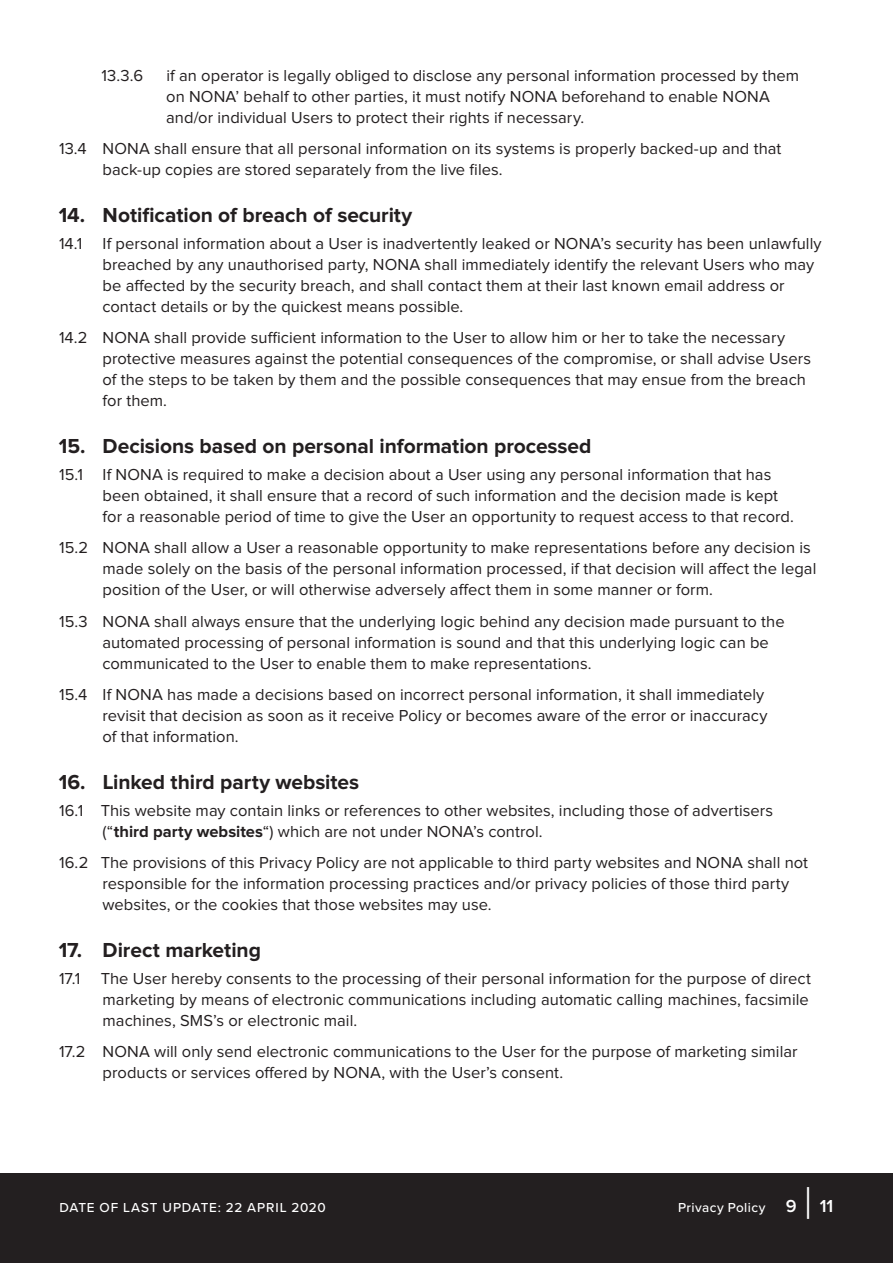
<style>
.page{position:relative;width:893px;height:1263px;background:#fff}
.page>*{position:absolute;margin:0;border:0;box-sizing:border-box;transform-origin:0 0}
.t1{font:300 45px "Proxima Nova";color:#fff}
.t2{font:700 21px "Proxima Nova";letter-spacing:-.005em;color:#231f20}
.t3{font:600 18px "Proxima Nova";color:#fff}
.t4{font:16.5px/21px "Proxima Nova";letter-spacing:.005em;color:#231f20}
.t5{font:500 13.5px "Proxima Nova";letter-spacing:.05em;color:#fff}
.t6{font:500 13.5px "Proxima Nova";letter-spacing:.03em;color:#fff}
.s1{font-weight:700}
</style>
<div class="page">
<div style="left:0;top:1174px;width:893px;height:89px;background:#231f20"></div>
<p class="t4" style="left:102px;top:65px;width:43px">13.3.6</p>
<p class="t4" style="left:166px;top:65px;width:634px">if an operator is legally obliged to disclose any personal information processed by them on NONA’ behalf to other parties, it must notify NONA beforehand to enable NONA and/or individual Users to protect their rights if necessary.</p>
<p class="t4" style="left:103px;top:139px;width:680px;text-indent:-44px">13.4 NONA shall ensure that all personal information on its systems is properly backed-up and that back-up copies are stored separately from the live files.</p>
<p class="t2" style="left:59px;top:205px;width:355px">14. Notification of breach of security</p>
<p class="t4" style="left:102px;top:233px;width:721px;text-indent:-43px">14.1 If personal information about a User is inadvertently leaked or NONA’s security has been unlawfully breached by any unauthorised party, NONA shall immediately identify the relevant Users who may be affected by the security breach, and shall contact them at their last known email address or contact details or by the quickest means possible.</p>
<p class="t4" style="left:102px;top:328px;width:710px;text-indent:-43px">14.2 NONA shall provide sufficient information to the User to allow him or her to take the necessary protective measures against the potential consequences of the compromise, or shall advise Users of the steps to be taken by them and the possible consequences that may ensue from the breach for them.</p>
<p class="t2" style="left:59px;top:436px;width:534px">15. Decisions based on personal information processed</p>
<p class="t4" style="left:103px;top:464px;width:693px;text-indent:-43px">15.1 If NONA is required to make a decision about a User using any personal information that has been obtained, it shall ensure that a record of such information and the decision made is kept for a reasonable period of time to give the User an opportunity to request access to that record.</p>
<p class="t4" style="left:103px;top:538px;width:715px;text-indent:-44px">15.2 NONA shall allow a User a reasonable opportunity to make representations before any decision is made solely on the basis of the personal information processed, if that decision will affect the legal position of the User, or will otherwise adversely affect them in some manner or form.</p>
<p class="t4" style="left:102px;top:611px;width:684px;text-indent:-43px">15.3 NONA shall always ensure that the underlying logic behind any decision made pursuant to the automated processing of personal information is sound and that this underlying logic can be communicated to the User to enable them to make representations.</p>
<p class="t4" style="left:102px;top:685px;width:667px;text-indent:-43px">15.4 If NONA has made a decisions based on incorrect personal information, it shall immediately revisit that decision as soon as it receive Policy or becomes aware of the error or inaccuracy of that information.</p>
<p class="t2" style="left:59px;top:772px;width:302px">16. Linked third party websites</p>
<p class="t4" style="left:103px;top:800px;width:672px;text-indent:-43px">16.1 This website may contain links or references to other websites, including those of advertisers (“<span class="s1">third party websites</span>“) which are not under NONA’s control.</p>
<p class="t4" style="left:103px;top:853px;width:707px;text-indent:-44px">16.2 The provisions of this Privacy Policy are not applicable to third party websites and NONA shall not responsible for the information processing practices and/or privacy policies of those third party websites, or the cookies that those websites may use.</p>
<p class="t2" style="left:59px;top:940px;width:204px">17. Direct marketing</p>
<p class="t4" style="left:103px;top:968px;width:710px;text-indent:-44px">17.1 The User hereby consents to the processing of their personal information for the purpose of direct marketing by means of electronic communications including automatic calling machines, facsimile machines, SMS’s or electronic mail.</p>
<p class="t4" style="left:103px;top:1042px;width:696px;text-indent:-44px">17.2 NONA will only send electronic communications to the User for the purpose of marketing similar products or services offered by NONA, with the User’s consent.</p>
<h1 class="t1" style="left:803px;top:1182px;width:11px">|</h1>
<p class="t3" style="left:786px;top:1197px;width:12px">9</p>
<p class="t5" style="left:60px;top:1197px;width:268px">DATE OF LAST UPDATE: 22 APRIL 2020</p>
<p class="t6" style="left:678px;top:1197px;width:89px">Privacy Policy</p>
<p class="t3" style="left:820px;top:1197px;width:15px">11</p>
</div>
